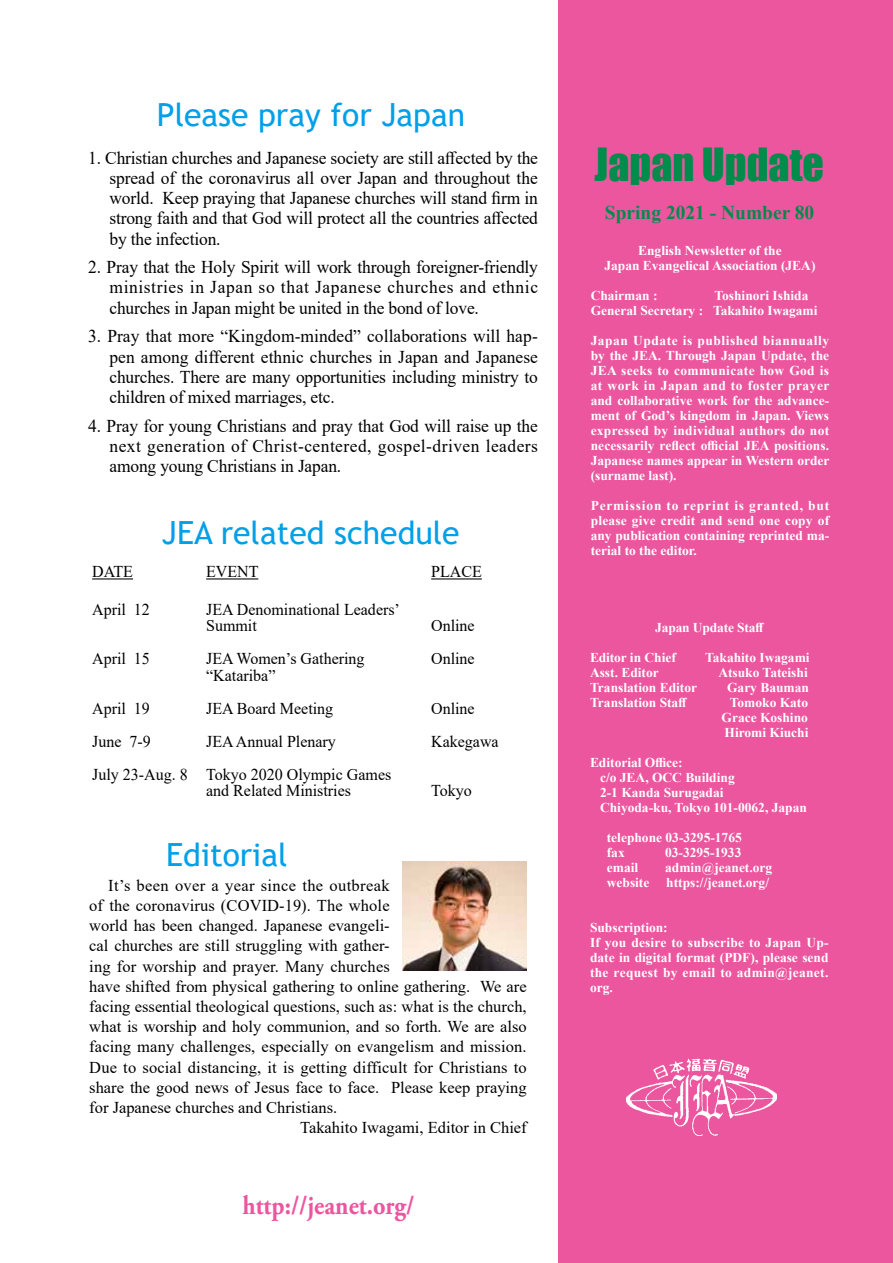
<style>
.page{position:relative;width:893px;height:1263px;background:#fff}
.page>*{position:absolute;margin:0;border:0;box-sizing:border-box;transform-origin:0 0}
.t1{font:42px "Impact";color:#008c4b}
.t2{font:31.95px "Trebuchet MS";color:#00a0e9}
.t3{font:700 27px "Adobe Garamond Pro";color:#ec569f;scale:.9 1}
.t4{font:700 19.5px "Times New Roman";color:#008c4b}
.t5{font:18px/20.2px "Times New Roman";letter-spacing:-.01em;color:#000;text-align:justify}
.t6{font:16.5px/16.5px "Times New Roman";color:#000}
.t7{font:16.5px "Times New Roman";letter-spacing:.02em;color:#000}
.t8{font:700 13.5px/15px "Times New Roman";color:#fff}
</style>
<div class="page">
<div style="left:558px;top:0;width:335px;height:1263px;background:#ec569f"></div>
<img style="left:626px;top:1059px;width:151px;height:77px">
<hr style="left:92px;top:578px;width:41px;height:1px;background:#000">
<hr style="left:206px;top:578px;width:52px;height:1px;background:#000">
<hr style="left:431px;top:578px;width:51px;height:1px;background:#000">
<img style="left:403px;top:861px;width:124px;height:109px">
<h2 class="t2" style="left:157px;top:95px;width:310px">Please pray for Japan</h2>
<p class="t5" style="left:109px;top:147px;width:430px;text-indent:-21px">1. Christian churches and Japanese society are still affected by the spread of the coronavirus all over Japan and throughout the world. Keep praying that Japanese churches will stand firm in strong faith and that God will protect all the countries affected by the infection.</p>
<h3 class="t5" style="left:109px;top:257px;width:430px;text-indent:-21px">2. Pray that the Holy Spirit will work through foreigner-friendly ministries in Japan so that Japanese churches and ethnic churches in Japan might be united in the bond of love.</h3>
<h3 class="t5" style="left:109px;top:326px;width:430px;text-indent:-21px">3. Pray that more “Kingdom-minded” collaborations will hap&shy;pen among different ethnic churches in Japan and Japanese churches. There are many opportunities including ministry to children of mixed marriages, etc.</h3>
<h3 class="t5" style="left:109px;top:415px;width:430px;text-indent:-21px">4. Pray for young Christians and pray that God will raise up the next generation of Christ-centered, gospel-driven leaders among young Christians in Japan.</h3>
<h2 class="t2" style="left:162px;top:513px;width:299px">JEA related schedule</h2>
<p class="t6" style="left:92px;top:563px;width:42px">DATE</p>
<p class="t6" style="left:206px;top:563px;width:54px">EVENT</p>
<p class="t6" style="left:431px;top:563px;width:52px">PLACE</p>
<p class="t6" style="left:92px;top:601px;width:59px">April 12</p>
<p class="t6" style="left:206px;top:601px;width:195px">JEA Denominational Leaders’<br>Summit</p>
<p class="t6" style="left:431px;top:617px;width:45px">Online</p>
<p class="t6" style="left:92px;top:650px;width:59px">April 15</p>
<p class="t6" style="left:206px;top:650px;width:160px">JEA Women’s Gathering</p>
<p class="t6" style="left:431px;top:650px;width:45px">Online</p>
<p class="t6" style="left:206px;top:667px;width:71px">“Katariba”</p>
<p class="t6" style="left:92px;top:700px;width:59px">April 19</p>
<p class="t6" style="left:206px;top:700px;width:129px">JEA Board Meeting</p>
<p class="t6" style="left:431px;top:700px;width:45px">Online</p>
<p class="t6" style="left:92px;top:733px;width:60px">June 7-9</p>
<p class="t6" style="left:206px;top:733px;width:131px">JEA Annual Plenary</p>
<p class="t6" style="left:431px;top:733px;width:69px">Kakegawa</p>
<p class="t6" style="left:206px;top:766px;width:187px;text-indent:-114px">July 23-Aug. 8 Tokyo 2020 Olympic Games and Related Ministries</p>
<p class="t6" style="left:431px;top:782px;width:42px">Tokyo</p>
<h2 class="t2" style="left:166px;top:834px;width:123px">Editorial</h2>
<p class="t7" style="left:108px;top:874px;width:283px">It’s been over a year since the outbreak</p>
<p class="t6" style="left:89px;top:897px;width:302px">of the coronavirus (COVID-19). The whole</p>
<p class="t6" style="left:89px;top:917px;width:302px">world has been changed. Japanese evangeli-</p>
<p class="t6" style="left:89px;top:937px;width:302px">cal churches are still struggling with gather-</p>
<p class="t6" style="left:89px;top:957px;width:302px">ing for worship and prayer. Many churches</p>
<p class="t6" style="left:89px;top:977px;width:439px">have shifted from physical gathering to online gathering. We are</p>
<p class="t6" style="left:89px;top:998px;width:439px">facing essential theological questions, such as: what is the church,</p>
<p class="t6" style="left:89px;top:1018px;width:439px">what is worship and holy communion, and so forth. We are also</p>
<p class="t6" style="left:89px;top:1038px;width:439px">facing many challenges, especially on evangelism and mission.</p>
<p class="t6" style="left:89px;top:1058px;width:439px">Due to social distancing, it is getting difficult for Christians to</p>
<p class="t6" style="left:89px;top:1078px;width:439px">share the good news of Jesus face to face. Please keep praying</p>
<p class="t6" style="left:89px;top:1099px;width:249px">for Japanese churches and Christians.</p>
<p class="t6" style="left:300px;top:1119px;width:228px">Takahito Iwagami, Editor in Chief</p>
<h3 class="t3" style="left:242px;top:1189px;width:193px">http://jeanet.org/</h3>
<h1 class="t1" style="left:595px;top:132px;width:231px">Japan Update</h1>
<h3 class="t4" style="left:605px;top:198px;width:211px">Spring 2021 - Number 80</h3>
<p class="t8" style="left:604px;top:242px;width:213px;text-align:center">English Newsletter of the<br>Japan Evangelical Association (JEA)</p>
<p class="t8" style="left:591px;top:287px;width:68px">Chairman :</p>
<p class="t8" style="left:591px;top:287px;width:228px;text-indent:124px">Toshinori Ishida<br>General Secretary : Takahito Iwagami</p>
<p class="t8" style="left:591px;top:332px;width:240px;text-align:justify">Japan Update is published biannually by the JEA. Through Japan Update, the JEA seeks to communicate how God is at work in Japan and to foster prayer and collaborative work for the advance&shy;ment of God’s kingdom in Japan. Views expressed by individual authors do not neces-sarily reflect offi-cial JEA posi-tions.<br>Japanese names appear in Western order (surname last).</p>
<p class="t8" style="left:591px;top:497px;width:240px;text-align:justify">Permission to reprint is granted, but please give credit and send one copy of any publication containing reprinted ma&shy;terial to the editor.</p>
<p class="t8" style="left:655px;top:620px;width:110px">Japan Update Staff</p>
<p class="t8" style="left:590px;top:650px;width:87px">Editor in Chief</p>
<p class="t8" style="left:705px;top:650px;width:106px">Takahito Iwagami</p>
<p class="t8" style="left:590px;top:665px;width:70px">Asst. Editor</p>
<p class="t8" style="left:718px;top:665px;width:91px">Atsuko Tateishi</p>
<p class="t8" style="left:590px;top:680px;width:109px">Translation Editor</p>
<p class="t8" style="left:727px;top:680px;width:83px">Gary Bauman</p>
<p class="t8" style="left:590px;top:695px;width:99px">Translation Staff</p>
<p class="t8" style="left:722px;top:695px;width:88px;text-align:center">Tomoko Kato<br>Grace Koshino<br>Hiromi Kiuchi</p>
<p class="t8" style="left:600px;top:755px;width:208px;text-indent:-10px">Editorial Office:<br>c/o JEA, OCC Building<br>2-1 Kanda Surugadai<br>Chiyoda-ku, Tokyo 101-0062, Japan</p>
<p class="t8" style="left:607px;top:830px;width:136px">telephone 03-3295-1765 fax</p>
<p class="t8" style="left:665px;top:845px;width:78px">03-3295-1933</p>
<p class="t8" style="left:607px;top:860px;width:167px;text-align:right">admin@jeanet.org<br>website https://jeanet.org/</p>
<p class="t8" style="left:590px;top:920px;width:240px">Subscription:<br>If you desire to subscribe to Japan Up&shy;date in digital format (PDF), please send the request by email to admin@jeanet. org.</p>
<p class="t8" style="left:607px;top:860px;width:33px">email</p>
</div>
